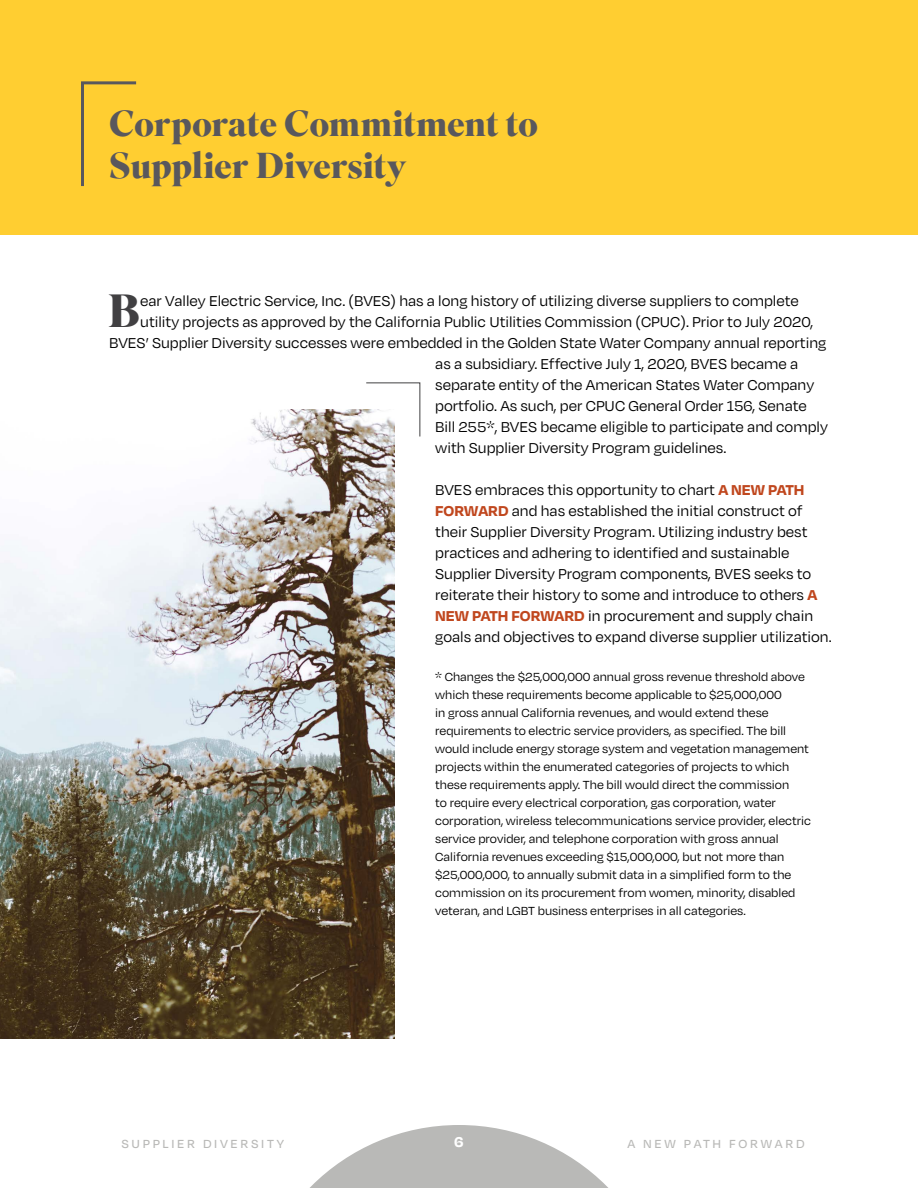
<style>
.page{position:relative;width:918px;height:1188px;background:#fff}
.page>*{position:absolute;margin:0;border:0;box-sizing:border-box;transform-origin:0 0}
.t1{font:700 46.5px "Superior Title";color:#414042}
.t2{font:700 36px/42px "Superior Title";letter-spacing:-.01em;color:#59585d}
.t3{font:16.5px/21px "Degular";color:#000}
.t4{font:700 16.5px "Degular";color:#fff}
.t5{font:13.5px/18px "Degular";color:#000}
.t6{font:500 13.5px "Degular";letter-spacing:.2em;color:#b9b9b7}
.s1{font-weight:700;color:#c0471e}
</style>
<div class="page">
<svg style="left:310px;top:1125px;width:298px;height:63px"></svg>
<div style="left:0;top:0;width:918px;height:234px;background:#ffce31"></div>
<svg style="left:81px;top:81px;width:56px;height:105px"></svg>
<img style="left:0;top:410px;width:395px;height:628px">
<svg style="left:366px;top:382px;width:55px;height:55px"></svg>
<h2 class="t2" style="left:109px;top:105px;width:431px">Corporate Commitment to<br>Supplier Diversity</h2>
<h1 class="t1" style="left:108px;top:282px;width:34px">B</h1>
<p class="t3" style="left:140px;top:290px;width:660px">ear Valley Electric Service, Inc. (BVES) has a long history of utilizing diverse suppliers to complete</p>
<p class="t3" style="left:140px;top:311px;width:675px">utility projects as approved by the California Public Utilities Commission (CPUC). Prior to July 2020,</p>
<p class="t3" style="left:109px;top:332px;width:719px">BVES’ Supplier Diversity successes were embedded in the Golden State Water Company annual reporting</p>
<p class="t3" style="left:435px;top:353px;width:364px">as a subsidiary. Effective July 1, 2020, BVES became a</p>
<p class="t3" style="left:435px;top:374px;width:380px">separate entity of the American States Water Company</p>
<p class="t3" style="left:435px;top:395px;width:373px">portfolio. As such, per CPUC General Order 156, Senate</p>
<p class="t3" style="left:435px;top:416px;width:394px">Bill 255*, BVES became eligible to participate and comply</p>
<p class="t3" style="left:435px;top:437px;width:293px">with Supplier Diversity Program guidelines.</p>
<p class="t3" style="left:435px;top:479px;width:398px">BVES embraces this opportunity to chart <span class="s1">A NEW PATH FORWARD</span> and has established the initial construct of their Supplier Diversity Program. Utilizing industry best practices and adhering to identified and sustainable Supplier Diversity Program components, BVES seeks to reiterate their history to some and introduce to others <span class="s1">A NEW PATH FORWARD</span> in procurement and supply chain goals and objectives to expand diverse supplier utilization.</p>
<p class="t5" style="left:435px;top:667px;width:377px">* Changes the $25,000,000 annual gross revenue threshold above which these requirements become applicable to $25,000,000<br>in gross annual California revenues, and would extend these requirements to electric service providers, as specified. The bill would include energy storage system and vegetation management projects within the enumerated categories of projects to which these requirements apply. The bill would direct the commission<br>to require every electrical corporation, gas corporation, water corporation, wireless telecommunications service provider, electric service provider, and telephone corporation with gross annual California revenues exceeding $15,000,000, but not more than $25,000,000, to annually submit data in a simplified form to the commission on its procurement from women, minority, disabled veteran, and LGBT business enterprises in all categories.</p>
<p class="t6" style="left:121px;top:1135px;width:164px">SUPPLIER DIVERSITY</p>
<p class="t4" style="left:454px;top:1132px;width:11px">6</p>
<p class="t6" style="left:627px;top:1135px;width:179px">A NEW PATH FORWARD</p>
</div>
